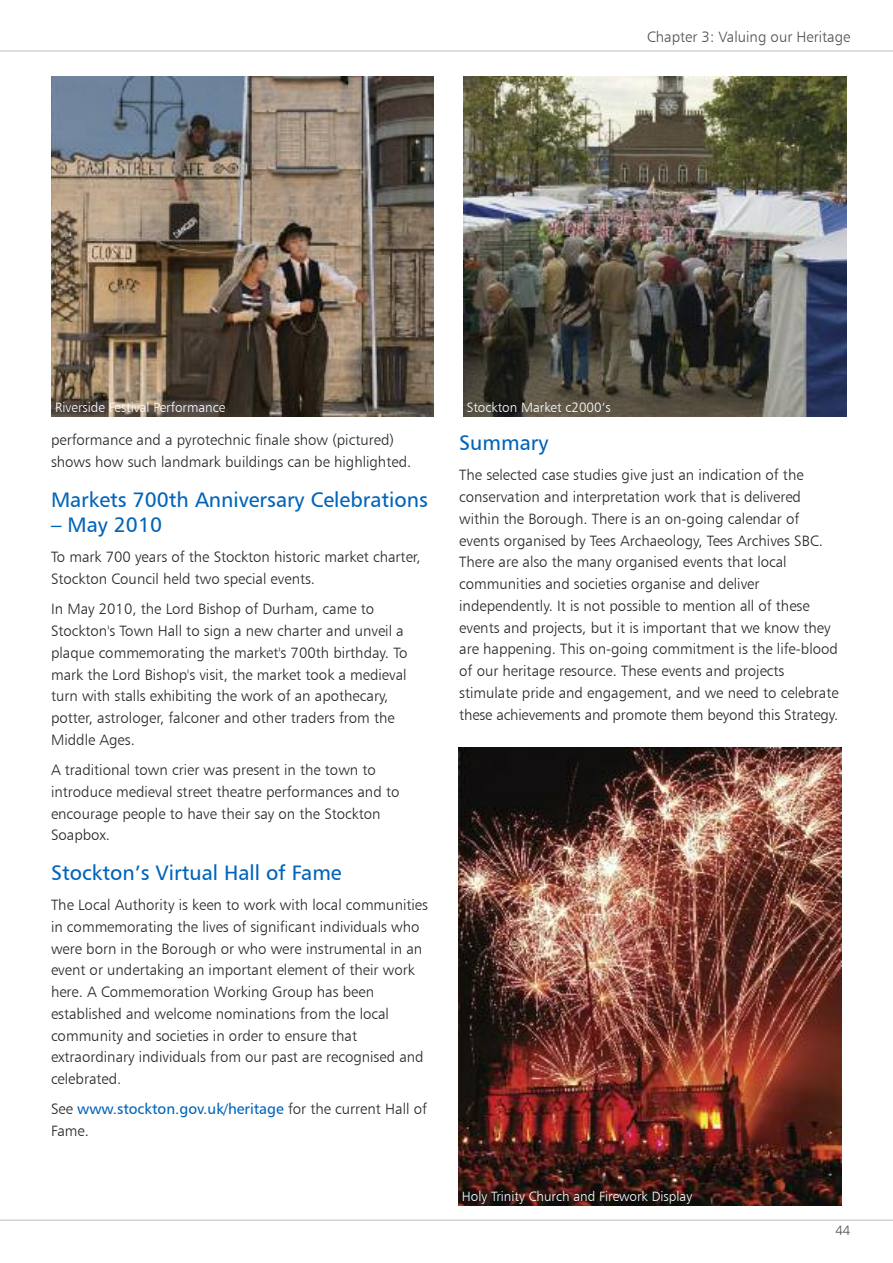
<style>
.page{position:relative;width:893px;height:1263px;background:#fff}
.page>*{position:absolute;margin:0;border:0;box-sizing:border-box;transform-origin:0 0}
.t1{font:21px "Humanist 777 BT Roman B";color:#0064ba}
.t2{font:15px/21.8px "Humanist 777 BT Light B";color:#272627}
.t3{font:15px "Humanist 777 BT Roman B";color:#0064ba}
.t4{font:15px "Humanist 777 BT Light B";color:#525152}
.t5{font:13.5px "Humanist 777 BT Light B";color:#fff}
.t6{font:13.5px "Humanist 777 BT Light B";color:#525152}
.s1{font-family:"Humanist 777 BT Light B";color:#272627}
</style>
<div class="page">
<hr style="left:0;top:1220px;width:893px;height:1px;background:#bebebe">
<hr style="left:0;top:51px;width:893px;height:1px;background:#bebebe">
<img style="left:51px;top:77px;width:383px;height:340px">
<img style="left:463px;top:77px;width:383px;height:340px">
<img style="left:459px;top:748px;width:382px;height:458px">
<p class="t4" style="left:647px;top:28px;width:205px">Chapter 3: Valuing our Heritage</p>
<p class="t5" style="left:55px;top:399px;width:172px">Riverside Festival Performance</p>
<p class="t5" style="left:467px;top:399px;width:146px">Stockton Market c2000’s</p>
<p class="t2" style="left:51px;top:429px;width:362px">performance and a pyrotechnic finale show (pictured) shows how such landmark buildings can be highlighted.</p>
<h1 class="t1" style="left:51px;top:486px;width:378px">Markets 700th anniversary celebrations</h1>
<h1 class="t1" style="left:51px;top:512px;width:113px">– May 2010</h1>
<p class="t2" style="left:51px;top:546px;width:371px">To mark 700 years of the Stockton historic market charter,<br>Stockton Council held two special events.</p>
<p class="t2" style="left:51px;top:598px;width:358px">In May 2010, the Lord Bishop of Durham, came to Stockton's Town Hall to sign a new charter and unveil a plaque commemorating the market's 700th birthday. To mark the Lord Bishop's visit, the market took a medieval turn with stalls exhibiting the work of an apothecary, potter, astrologer, falconer and other traders from the Middle Ages.</p>
<p class="t2" style="left:51px;top:759px;width:350px">A traditional town crier was present in the town to introduce medieval street theatre performances and to encourage people to have their say on the Stockton Soapbox.</p>
<h1 class="t1" style="left:51px;top:859px;width:292px">stockton’s Virtual hall of Fame</h1>
<p class="t2" style="left:51px;top:894px;width:378px">The Local Authority is keen to work with local communities in commemorating the lives of significant individuals who were born in the Borough or who were instrumental in an event or undertaking an important element of their work here. A Commemoration Working Group has been established and welcome nominations from the local community and societies in order to ensure that extraordinary individuals from our past are recognised and celebrated.</p>
<p class="t3" style="left:51px;top:1100px;width:377px"><span class="s1">See</span> www.stockton.gov.uk/heritage <span class="s1">for the current Hall of</span></p>
<p class="t2" style="left:51px;top:1120px;width:39px">Fame.</p>
<h1 class="t1" style="left:459px;top:430px;width:91px">summary</h1>
<p class="t2" style="left:459px;top:464px;width:381px">The selected case studies give just an indication of the conservation and interpretation work that is delivered within the Borough. There is an on-going calendar of events organised by Tees Archaeology, Tees Archives SBC.<br>There are also the many organised events that local communities and societies organise and deliver independently. It is not possible to mention all of these events and projects, but it is important that we know they are happening. This on-going commitment is the life-blood of our heritage resource. These events and projects stimulate pride and engagement, and we need to celebrate these achievements and promote them beyond this Strategy.</p>
<p class="t5" style="left:462px;top:1188px;width:232px">Holy Trinity Church and Firework Display</p>
<p class="t6" style="left:835px;top:1222px;width:17px">44</p>
</div>
